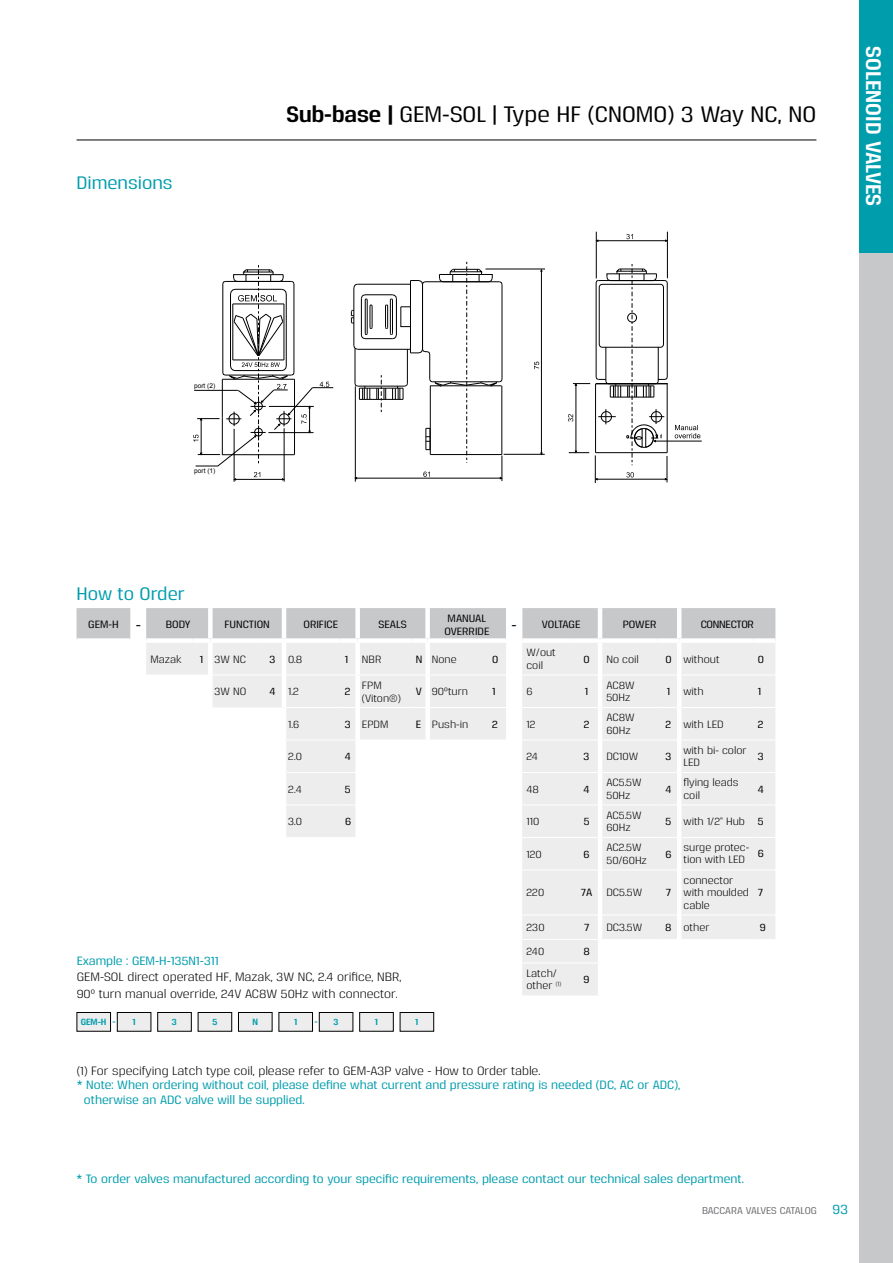
<style>
.page{position:relative;width:893px;height:1263px;background:#fff}
.page>*{position:absolute;margin:0;border:0;box-sizing:border-box;transform-origin:0 0}
.t1{font:500 22.2px "Reznik";color:#000}
.t2{font:700 21px "Reznik";color:#fff}
.t3{font:500 18px "Reznik";color:#009dad}
.t4{font:500 12px/14.4px "Reznik";color:#009dad}
.t5{font:12px/16.5px "Reznik";color:#000}
.t6{font:10.5px/12.6px "Reznik";color:#000}
.t7{font:500 10.5px/12.6px "Reznik";color:#000;text-align:center}
.t8{font:500 10.5px "Reznik";letter-spacing:-.025em;color:#000}
.t9{font:500 9.9px "Reznik";letter-spacing:-.005em;color:#6d6e71}
.t10{font:700 9px "Reznik";color:#009dad}
.t11{font:6.6px "Arial";color:#000}
.s1{font-weight:700}
.s2{font-size:15px}
.s3{font-weight:500}
.s4{font-size:13.5px;color:#009dad}
</style>
<div class="page">
<div style="left:859px;top:0;width:34px;height:1263px;background:#c7c8ca"></div>
<div style="left:859px;top:0;width:34px;height:253px;background:#009dad"></div>
<hr style="left:77px;top:140px;width:739px;height:1px;background:#000">
<svg style="left:77px;top:608px;width:698px;height:387px"></svg>
<hr style="left:596px;top:232px;width:1px;height:46px;background:#000">
<hr style="left:667px;top:232px;width:1px;height:46px;background:#000">
<svg style="left:626px;top:234px;width:7px;height:5px"></svg>
<svg style="left:675px;top:425px;width:25px;height:13px"></svg>
<hr style="left:355px;top:386px;width:1px;height:96px;background:#000">
<hr style="left:485px;top:269px;width:60px;height:1px;background:#000">
<hr style="left:504px;top:454px;width:41px;height:1px;background:#000">
<svg style="left:534px;top:362px;width:5px;height:7px"></svg>
<hr style="left:234px;top:429px;width:1px;height:53px;background:#000">
<hr style="left:284px;top:428px;width:1px;height:54px;background:#000">
<hr style="left:598px;top:240px;width:68px;height:1px;background:#000">
<hr style="left:655px;top:441px;width:47px;height:1px;background:#000">
<svg style="left:568px;top:264px;width:100px;height:219px"></svg>
<svg style="left:351px;top:262px;width:152px;height:219px"></svg>
<hr style="left:541px;top:271px;width:1px;height:182px;background:#000">
<svg style="left:193px;top:265px;width:140px;height:215px"></svg>
<div style="left:360px;top:1012px;width:33px;height:19px;background:#ededee"></div>
<div style="left:360px;top:1012px;width:33px;height:19px;border:1px solid #000"></div>
<div style="left:77px;top:1012px;width:34px;height:19px;background:#ededee"></div>
<div style="left:77px;top:1012px;width:34px;height:19px;border:1px solid #000"></div>
<div style="left:117px;top:1012px;width:34px;height:19px;background:#ededee"></div>
<div style="left:117px;top:1012px;width:34px;height:19px;border:1px solid #000"></div>
<div style="left:158px;top:1012px;width:33px;height:19px;background:#ededee"></div>
<div style="left:158px;top:1012px;width:33px;height:19px;border:1px solid #000"></div>
<div style="left:198px;top:1012px;width:34px;height:19px;background:#ededee"></div>
<div style="left:198px;top:1012px;width:34px;height:19px;border:1px solid #000"></div>
<div style="left:238px;top:1012px;width:34px;height:19px;background:#ededee"></div>
<div style="left:238px;top:1012px;width:34px;height:19px;border:1px solid #000"></div>
<div style="left:279px;top:1012px;width:34px;height:19px;background:#ededee"></div>
<div style="left:279px;top:1012px;width:34px;height:19px;border:1px solid #000"></div>
<div style="left:319px;top:1012px;width:34px;height:19px;background:#ededee"></div>
<div style="left:319px;top:1012px;width:34px;height:19px;border:1px solid #000"></div>
<div style="left:400px;top:1012px;width:34px;height:19px;background:#ededee"></div>
<div style="left:400px;top:1012px;width:34px;height:19px;border:1px solid #000"></div>
<h3 class="t3" style="left:77px;top:171px;width:98px">Dimensions</h3>
<h1 class="t1" style="left:287px;top:100px;width:531px"><span class="s1">Sub-base |</span> GEM-SOL | Type HF (CNOMO) 3 Way NC, NO</h1>
<h2 class="t2" style="left:888px;top:46px;width:161px;rotate:90deg">SOLENOID VALVES</h2>
<p class="t11" style="left:194px;top:381px;width:23px">port (2)</p>
<p class="t11" style="left:194px;top:466px;width:23px">port (1)</p>
<h3 class="t3" style="left:77px;top:581px;width:110px">How to Order</h3>
<p class="t7" style="left:88px;top:618px;width:54px">GEM-H <span class="s2">-</span></p>
<p class="t7" style="left:166px;top:618px;width:26px">BODY</p>
<p class="t7" style="left:224px;top:618px;width:47px">FUNCTION</p>
<p class="t7" style="left:303px;top:618px;width:36px">ORIFICE</p>
<p class="t7" style="left:379px;top:618px;width:30px">SEALS</p>
<p class="t7" style="left:444px;top:611px;width:46px">MANUAL<br>OVERRIDE</p>
<p class="t7" style="left:512px;top:618px;width:70px"><span class="s2">-</span> VOLTAGE</p>
<p class="t7" style="left:623px;top:618px;width:35px">POWER</p>
<p class="t8" style="left:701px;top:618px;width:55px">CONNECTOR</p>
<p class="t6" style="left:150px;top:652px;width:33px">Mazak</p>
<p class="t6" style="left:200px;top:652px;width:48px"><span class="s3">1</span> 3W NC</p>
<p class="t6" style="left:270px;top:652px;width:34px"><span class="s3">3</span> 0.8</p>
<p class="t7" style="left:345px;top:652px;width:5px">1</p>
<p class="t6" style="left:362px;top:652px;width:21px">NBR</p>
<p class="t6" style="left:416px;top:652px;width:43px"><span class="s3">N</span> None</p>
<p class="t7" style="left:492px;top:652px;width:8px">0</p>
<p class="t6" style="left:526px;top:646px;width:31px">W/out coil</p>
<p class="t7" style="left:583px;top:652px;width:8px">0</p>
<p class="t6" style="left:606px;top:652px;width:34px">No coil</p>
<p class="t6" style="left:665px;top:652px;width:56px"><span class="s3">0</span> without</p>
<p class="t7" style="left:758px;top:652px;width:8px">0</p>
<p class="t6" style="left:215px;top:685px;width:33px">3W NO</p>
<p class="t6" style="left:269px;top:685px;width:31px"><span class="s3">4</span> 1.2</p>
<p class="t7" style="left:345px;top:685px;width:7px">2</p>
<p class="t6" style="left:362px;top:678px;width:40px">FPM (Viton®)</p>
<p class="t6" style="left:416px;top:685px;width:54px"><span class="s3">V</span> 90ºturn</p>
<p class="t7" style="left:492px;top:685px;width:5px">1</p>
<p class="t6" style="left:526px;top:685px;width:8px">6</p>
<p class="t7" style="left:585px;top:685px;width:5px">1</p>
<p class="t6" style="left:606px;top:678px;width:30px">AC8W<br>50Hz</p>
<p class="t7" style="left:667px;top:685px;width:5px">1</p>
<p class="t6" style="left:683px;top:685px;width:22px">with</p>
<p class="t7" style="left:758px;top:685px;width:5px">1</p>
<p class="t6" style="left:288px;top:717px;width:13px">1.6</p>
<p class="t6" style="left:345px;top:717px;width:45px"><span class="s3">3</span> EPDM</p>
<p class="t6" style="left:416px;top:717px;width:54px"><span class="s3">E</span> Push-in</p>
<p class="t7" style="left:492px;top:717px;width:7px">2</p>
<p class="t6" style="left:526px;top:717px;width:11px">12</p>
<p class="t7" style="left:584px;top:717px;width:7px">2</p>
<p class="t6" style="left:606px;top:711px;width:30px">AC8W<br>60Hz</p>
<p class="t6" style="left:666px;top:717px;width:60px"><span class="s3">2</span> with LED</p>
<p class="t7" style="left:758px;top:717px;width:7px">2</p>
<p class="t6" style="left:288px;top:749px;width:15px">2.0</p>
<p class="t7" style="left:345px;top:749px;width:8px">4</p>
<p class="t6" style="left:526px;top:749px;width:13px">24</p>
<p class="t7" style="left:584px;top:749px;width:7px">3</p>
<p class="t6" style="left:606px;top:749px;width:33px">DC10W</p>
<p class="t7" style="left:665px;top:749px;width:7px">3</p>
<p class="t6" style="left:683px;top:743px;width:65px">with bi- color<br>LED</p>
<p class="t7" style="left:758px;top:749px;width:7px">3</p>
<p class="t6" style="left:288px;top:782px;width:15px">2.4</p>
<p class="t7" style="left:345px;top:782px;width:7px">5</p>
<p class="t6" style="left:526px;top:782px;width:14px">48</p>
<p class="t7" style="left:584px;top:782px;width:8px">4</p>
<p class="t6" style="left:606px;top:776px;width:37px">AC5.5W<br>50Hz</p>
<p class="t7" style="left:665px;top:782px;width:8px">4</p>
<p class="t6" style="left:683px;top:776px;width:57px">flying leads coil</p>
<p class="t7" style="left:758px;top:782px;width:8px">4</p>
<p class="t6" style="left:288px;top:814px;width:15px">3.0</p>
<p class="t7" style="left:345px;top:814px;width:8px">6</p>
<p class="t6" style="left:526px;top:814px;width:14px">110</p>
<p class="t7" style="left:584px;top:814px;width:7px">5</p>
<p class="t6" style="left:606px;top:808px;width:37px">AC5.5W<br>60Hz</p>
<p class="t6" style="left:665px;top:814px;width:100px"><span class="s3">5</span> with 1/2" Hub <span class="s3">5</span></p>
<p class="t6" style="left:526px;top:847px;width:17px">120</p>
<p class="t7" style="left:584px;top:847px;width:8px">6</p>
<p class="t6" style="left:606px;top:841px;width:42px">AC2.5W<br>50/60Hz</p>
<p class="t7" style="left:665px;top:847px;width:8px">6</p>
<p class="t6" style="left:683px;top:840px;width:67px">surge protec&shy;tion with LED</p>
<p class="t7" style="left:758px;top:846px;width:8px">6</p>
<p class="t6" style="left:527px;top:886px;width:19px">220</p>
<p class="t7" style="left:581px;top:886px;width:13px">7A</p>
<p class="t6" style="left:606px;top:886px;width:37px">DC5.5W</p>
<p class="t7" style="left:666px;top:886px;width:7px">7</p>
<p class="t6" style="left:683px;top:873px;width:67px">connector with moulded cable</p>
<p class="t7" style="left:758px;top:886px;width:7px">7</p>
<p class="t4" style="left:77px;top:953px;width:143px">Example : GEM-H-135N1-311</p>
<p class="t5" style="left:77px;top:968px;width:326px">GEM-SOL direct operated HF, Mazak, 3W NC, 2.4 orifice, NBR,<br>90º turn manual override, 24V AC8W 50Hz with connector.</p>
<p class="t10" style="left:81px;top:1016px;width:27px">GEM-H</p>
<p class="t10" style="left:133px;top:1016px;width:5px">1</p>
<p class="t10" style="left:172px;top:1016px;width:7px">3</p>
<p class="t10" style="left:212px;top:1016px;width:6px">5</p>
<p class="t10" style="left:253px;top:1016px;width:7px">N</p>
<p class="t10" style="left:294px;top:1016px;width:5px">1</p>
<p class="t10" style="left:334px;top:1016px;width:7px">3</p>
<p class="t10" style="left:375px;top:1016px;width:5px">1</p>
<p class="t10" style="left:415px;top:1016px;width:5px">1</p>
<p class="t6" style="left:527px;top:920px;width:20px">230</p>
<p class="t7" style="left:584px;top:920px;width:7px">7</p>
<p class="t6" style="left:606px;top:920px;width:37px">DC3.5W</p>
<p class="t6" style="left:665px;top:920px;width:46px"><span class="s3">8</span> other</p>
<p class="t7" style="left:760px;top:920px;width:8px">9</p>
<p class="t6" style="left:527px;top:945px;width:19px">240</p>
<p class="t7" style="left:583px;top:944px;width:8px">8</p>
<p class="t6" style="left:527px;top:966px;width:36px">Latch/ other <sup>(1)</sup></p>
<p class="t7" style="left:584px;top:972px;width:8px">9</p>
<p class="t5" style="left:77px;top:1062px;width:465px">(1) For specifying Latch type coil, please refer to GEM-A3P valve - How to Order table.</p>
<p class="t4" style="left:84px;top:1077px;width:598px;text-indent:-7px">* Note: When ordering without coil, please define what current and pressure rating is needed (DC, AC or ADC), otherwise an ADC valve will be supplied.</p>
<p class="t4" style="left:76px;top:1170px;width:669px">* To order valves manufactured according to your specific requirements, please contact our technical sales department.</p>
<p class="t9" style="left:702px;top:1204px;width:147px">BACCARA VALVES CATALOG <span class="s4">93</span></p>
</div>
